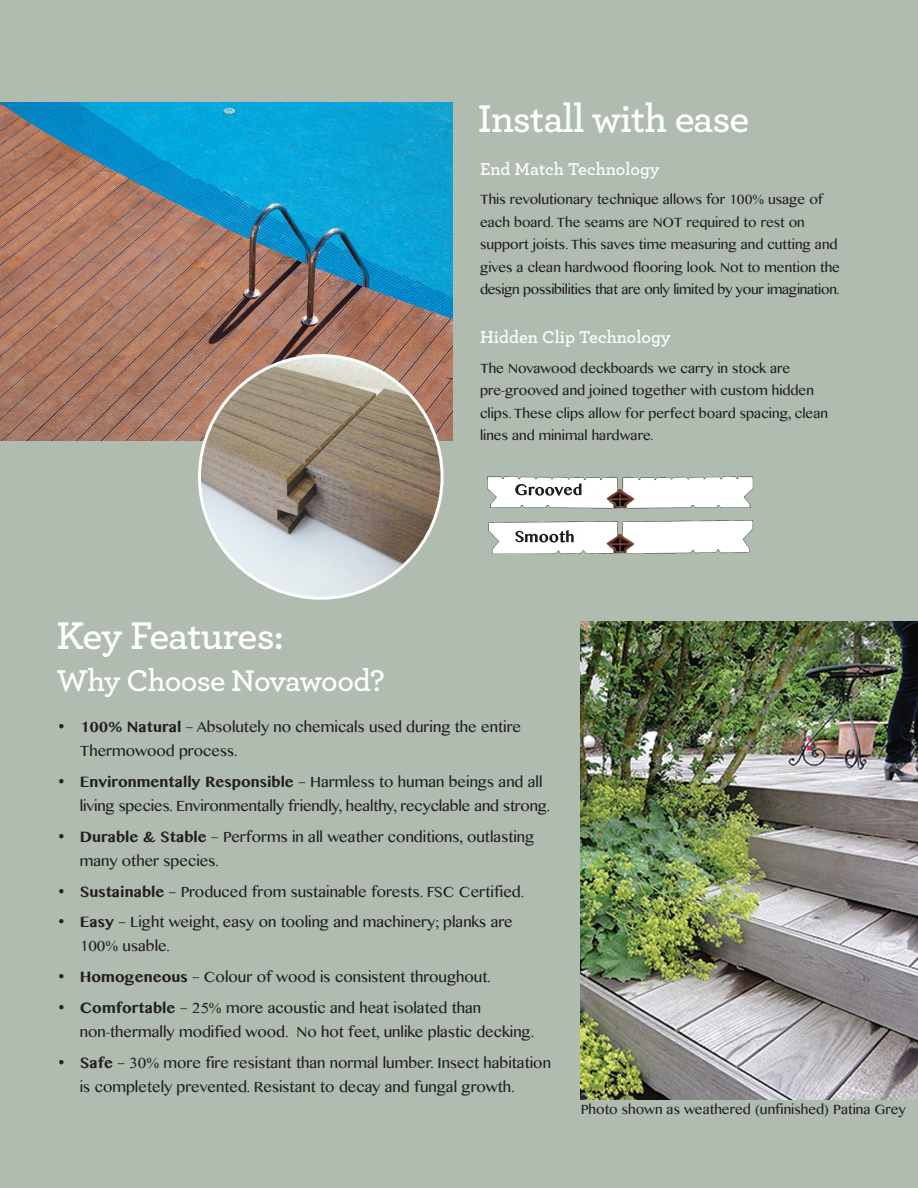
<style>
.page{position:relative;width:918px;height:1188px;background:#b0bcb0}
.page>*{position:absolute;margin:0;border:0;box-sizing:border-box;transform-origin:0 0}
.t1{font:600 40.5px "Archer";letter-spacing:-.02em;color:#fff}
.t2{font:600 31.5px "Archer";letter-spacing:-.025em;color:#fff}
.t3{font:600 18px "Archer";color:#fff}
.t4{font:16.5px/24px "Kannada MN";color:#231f20}
.t5{font:15px/22.5px "Kannada MN";color:#231f20}
.s1{font-weight:700}
</style>
<div class="page">
<img style="left:487px;top:476px;width:267px;height:78px">
<img style="left:0;top:102px;width:453px;height:339px">
<img style="left:200px;top:356px;width:242px;height:242px;border-radius:121px">
<img style="left:581px;top:621px;width:337px;height:479px">
<p class="t1" style="left:478px;top:88px;width:273px">Install with ease</p>
<p class="t1" style="left:57px;top:605px;width:229px">Key Features:</p>
<p class="t2" style="left:57px;top:657px;width:330px">Why Choose Novawood?</p>
<p class="t3" style="left:480px;top:156px;width:181px">End Match Technology</p>
<p class="t5" style="left:480px;top:188px;width:362px">This revolutionary technique allows for 100% usage of each board. The seams are NOT required to rest on support joists. This saves time measuring and cutting and gives a clean hardwood flooring look. Not to mention the design possibilities that are only limited by your imagination.</p>
<p class="t3" style="left:480px;top:324px;width:192px">Hidden Clip Technology</p>
<p class="t5" style="left:480px;top:356px;width:350px">The Novawood deckboards we carry in stock are pre-grooved and joined together with custom hidden clips. These clips allow for perfect board spacing, clean lines and minimal hardware.</p>
<p class="t4" style="left:80px;top:715px;width:443px;text-indent:-21px">• <span class="s1">100% Natural</span> – Absolutely no chemicals used during the entire<br>Thermowood process.</p>
<p class="t4" style="left:80px;top:769px;width:472px;text-indent:-21px">• <span class="s1">Environmentally Responsible</span> – Harmless to human beings and all living species. Environmentally friendly, healthy, recyclable and strong.</p>
<p class="t4" style="left:80px;top:824px;width:456px;text-indent:-21px">• <span class="s1">Durable &amp; Stable</span> – Performs in all weather conditions, outlasting many other species.</p>
<p class="t4" style="left:59px;top:879px;width:467px">• <span class="s1">Sustainable</span> – Produced from sustainable forests. FSC Certified.</p>
<p class="t4" style="left:80px;top:910px;width:435px;text-indent:-21px">• <span class="s1">Easy</span> – Light weight, easy on tooling and machinery; planks are<br>100% usable.</p>
<p class="t4" style="left:59px;top:964px;width:433px">• <span class="s1">Homogeneous</span> – Colour of wood is consistent throughout.</p>
<p class="t4" style="left:80px;top:995px;width:456px;text-indent:-21px">• <span class="s1">Comfortable</span> – 25% more acoustic and heat isolated than non-thermally modified wood. No hot feet, unlike plastic decking.</p>
<p class="t4" style="left:80px;top:1050px;width:473px;text-indent:-21px">• <span class="s1">Safe</span> – 30% more fire resistant than normal lumber. Insect habitation is completely prevented. Resistant to decay and fungal growth.</p>
<p class="t5" style="left:581px;top:1098px;width:327px">Photo shown as weathered (unfinished) Patina Grey</p>
</div>
